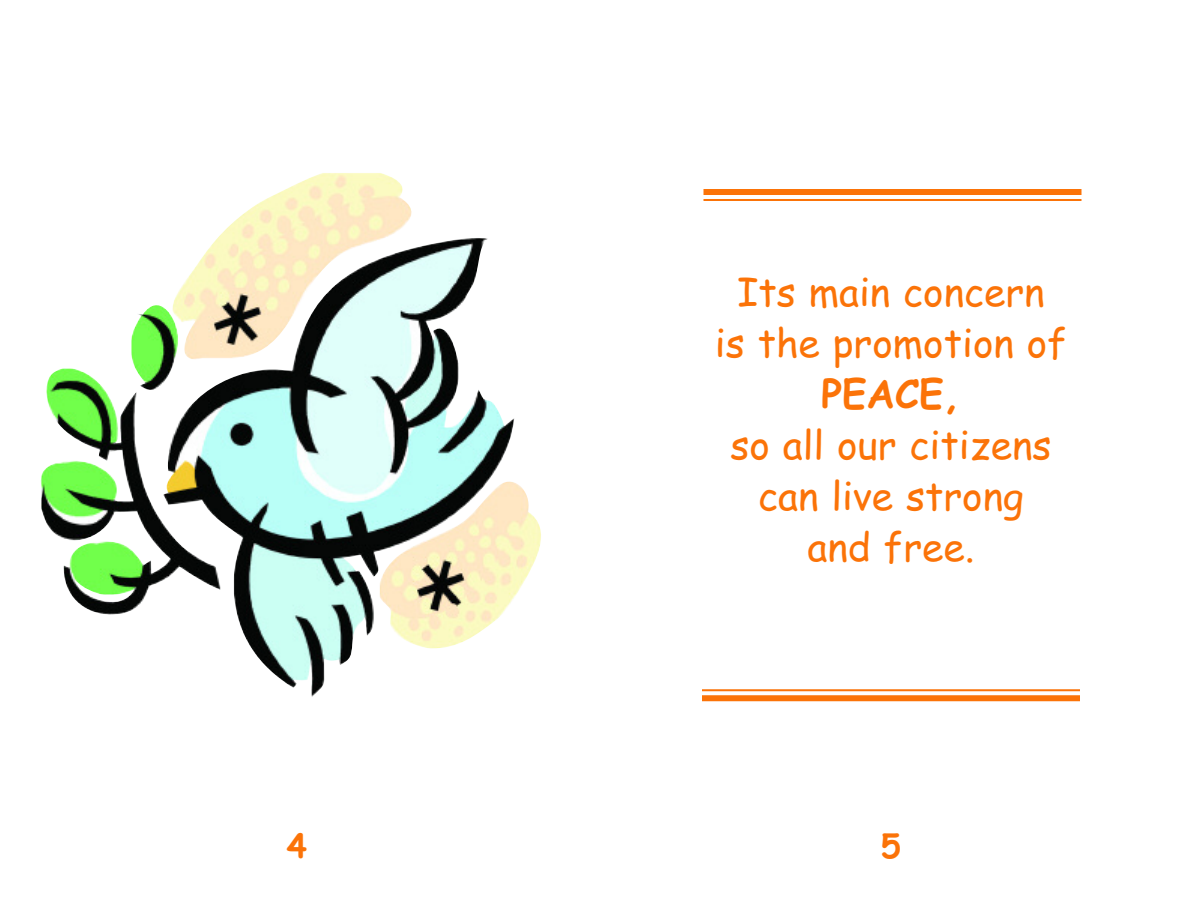
<style>
.page{position:relative;width:1188px;height:918px;background:#fff}
.page>*{position:absolute;margin:0;border:0;box-sizing:border-box;transform-origin:0 0}
.t1{font:39px/51px "Comic Sans MS";color:#fb7308;text-align:center}
.t2{font:700 39px "Comic Sans MS";color:#fb7308}
.t3{font:700 33px "Comic Sans MS";color:#fb7308}
</style>
<div class="page">
<img style="left:41px;top:173px;width:500px;height:524px">
<div style="left:704px;top:189px;width:378px;height:6px;background:#fb7308"></div>
<hr style="left:704px;top:199px;width:378px;height:2px;background:#fb7308">
<hr style="left:702px;top:689px;width:378px;height:2px;background:#fb7308">
<div style="left:702px;top:695px;width:378px;height:6px;background:#fb7308"></div>
<p class="t1" style="left:715px;top:267px;width:354px">Its main concern<br>is the promotion of</p>
<p class="t2" style="left:821px;top:371px;width:141px">PEACE,</p>
<p class="t1" style="left:731px;top:420px;width:322px">so all our citizens can live strong and free.</p>
<p class="t3" style="left:287px;top:827px;width:22px">4</p>
<p class="t3" style="left:881px;top:827px;width:22px">5</p>
</div>
